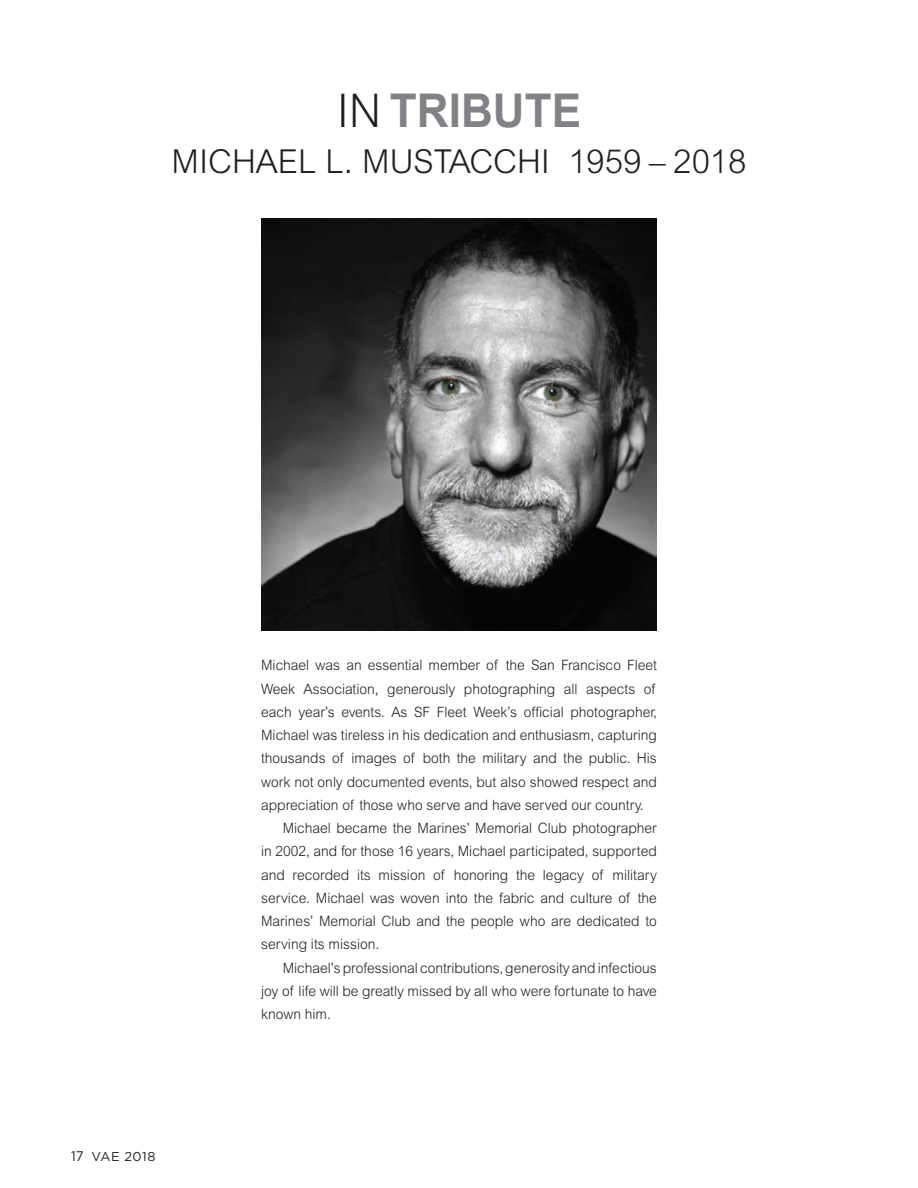
<style>
.page{position:relative;width:918px;height:1188px;background:#fff}
.page>*{position:absolute;margin:0;border:0;box-sizing:border-box;transform-origin:0 0}
.t1{font:700 46.5px "Arial";color:#808285;scale:.95 1}
.t2{font:300 33px "Arial MT Std";color:#231f20}
.Art_Show_Bio_par2{font:300 14.25px/23.2px "Arial MT Std";color:#231f20;text-align:justify}
.Art_Show_Bio{font:300 14.25px/23.2px "Arial MT Std";color:#231f20;text-align:justify}
.t3{font:12.9px "Gotham HTF";letter-spacing:.04em;color:#231f20}
.s1{font-family:"Arial MT Std";font-weight:300;color:#231f20}
.s2{font-size:13.95px}
</style>
<div class="page">
<img style="left:261px;top:218px;width:396px;height:413px">
<p class="t1" style="left:337px;top:80px;width:259px"><span class="s1">IN</span> TRIBUTE</p>
<p class="t2" style="left:172px;top:143px;width:576px">MICHAEL L. MUSTACCHI 1959 – 2018</p>
<p class="t3" style="left:71px;top:1149px;width:86px"><span class="s2">17</span> VAE 2018</p>
<p class="Art_Show_Bio" style="left:261px;top:654px;width:397px">Michael was an essential member of the San Francisco Fleet Week Association, generously photographing all aspects of each year’s events. As SF Fleet Week’s official photographer, Michael was tireless in his dedication and enthusiasm, capturing thousands of images of both the military and the public. His work not only documented events, but also showed respect and appreciation of those who serve and have served our country.</p>
<p class="Art_Show_Bio_par2" style="left:261px;top:816px;width:397px;text-indent:22px">Michael became the Marines’ Memorial Club photographer in 2002, and for those 16 years, Michael participated, supported and recorded its mission of honoring the legacy of military service. Michael was woven into the fabric and culture of the Marines’ Memorial Club and the people who are dedicated to serving its mission.</p>
<p class="Art_Show_Bio_par2" style="left:261px;top:956px;width:397px;text-indent:22px">Michael’s professional contributions, generosity and infectious joy of life will be greatly missed by all who were fortunate to have known him.</p>
</div>
